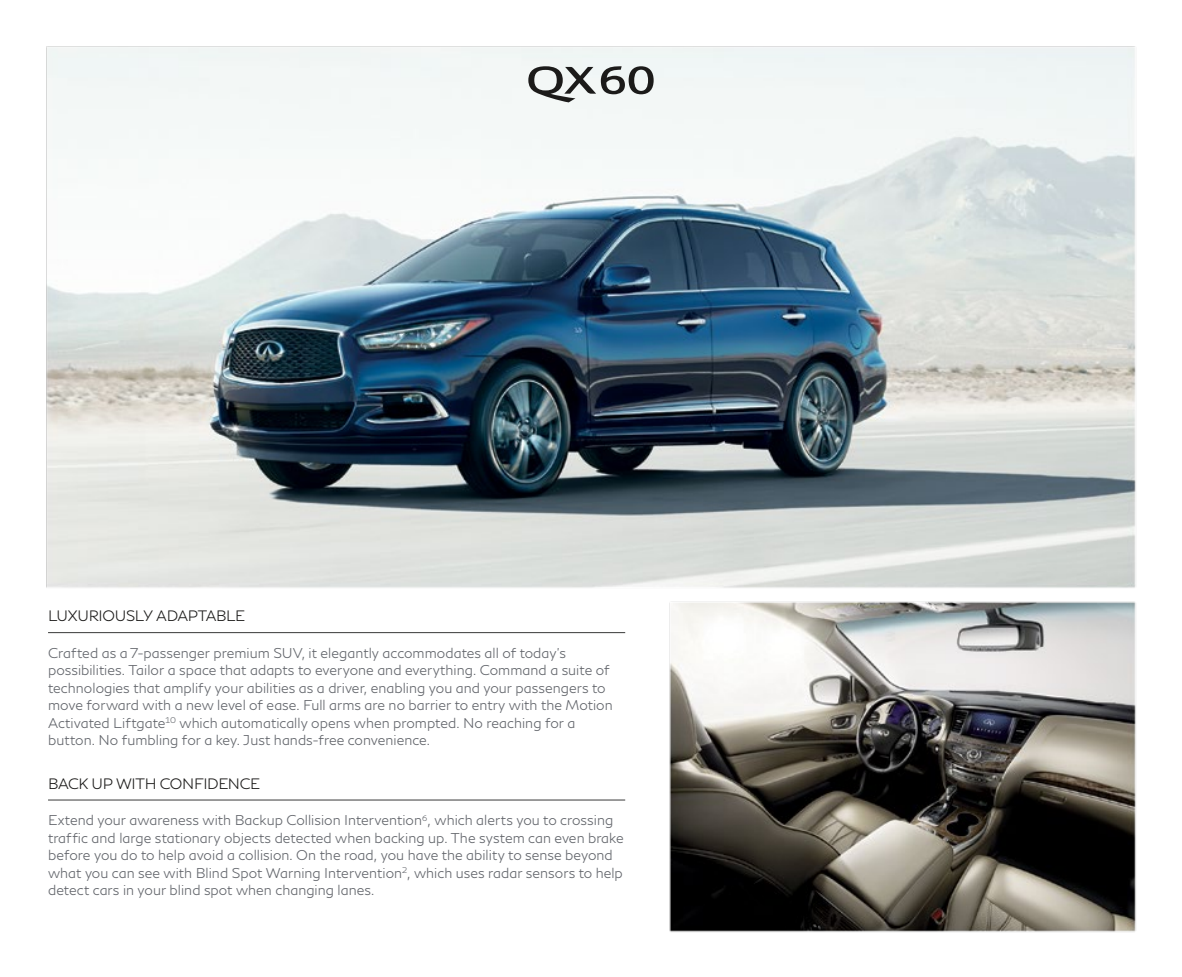
<style>
.page{position:relative;width:1182px;height:977px;background:#fff}
.page>*{position:absolute;margin:0;border:0;box-sizing:border-box;transform-origin:0 0}
.t1{font:300 64.75px "Infiniti Brand";color:#1c1b1a}
.t2{font:300 14.88px "Infiniti Brand";letter-spacing:-.02em;color:#1c1b1a}
.t3{font:300 14px/17.5px "Infiniti Brand";letter-spacing:.005em;color:#61646a}
</style>
<div class="page">
<img style="left:46px;top:46px;width:1090px;height:886px">
<hr style="left:48px;top:632px;width:577px;height:1px;background:#393a39">
<hr style="left:48px;top:799px;width:577px;height:1px;background:#393a39">
<p class="t2" style="left:48px;top:606px;width:199px">LUXURIOUSLY ADAPTABLE</p>
<h1 class="t1" style="left:525px;top:46px;width:133px">QX60</h1>
<p class="t3" style="left:48px;top:643px;width:566px">Crafted as a 7-passenger premium SUV, it elegantly accommodates all of today’s possibilities. Tailor a space that adapts to everyone and everything. Command a suite of technologies that amplify your abilities as a driver, enabling you and your passengers to move forward with a new level of ease. Full arms are no barrier to entry with the Motion Activated Liftgate<sup>10</sup> which automatically opens when prompted. No reaching for a button. No fumbling for a key. Just hands-free convenience.</p>
<p class="t2" style="left:48px;top:773px;width:213px">BACK UP WITH CONFIDENCE</p>
<p class="t3" style="left:48px;top:811px;width:577px">Extend your awareness with Backup Collision Intervention<sup>6</sup>, which alerts you to crossing traffic and large stationary objects detected when backing up. The system can even brake before you do to help avoid a collision. On the road, you have the ability to sense beyond what you can see with Blind Spot Warning Intervention<sup>2</sup>, which uses radar sensors to help detect cars in your blind spot when changing lanes.</p>
</div>
